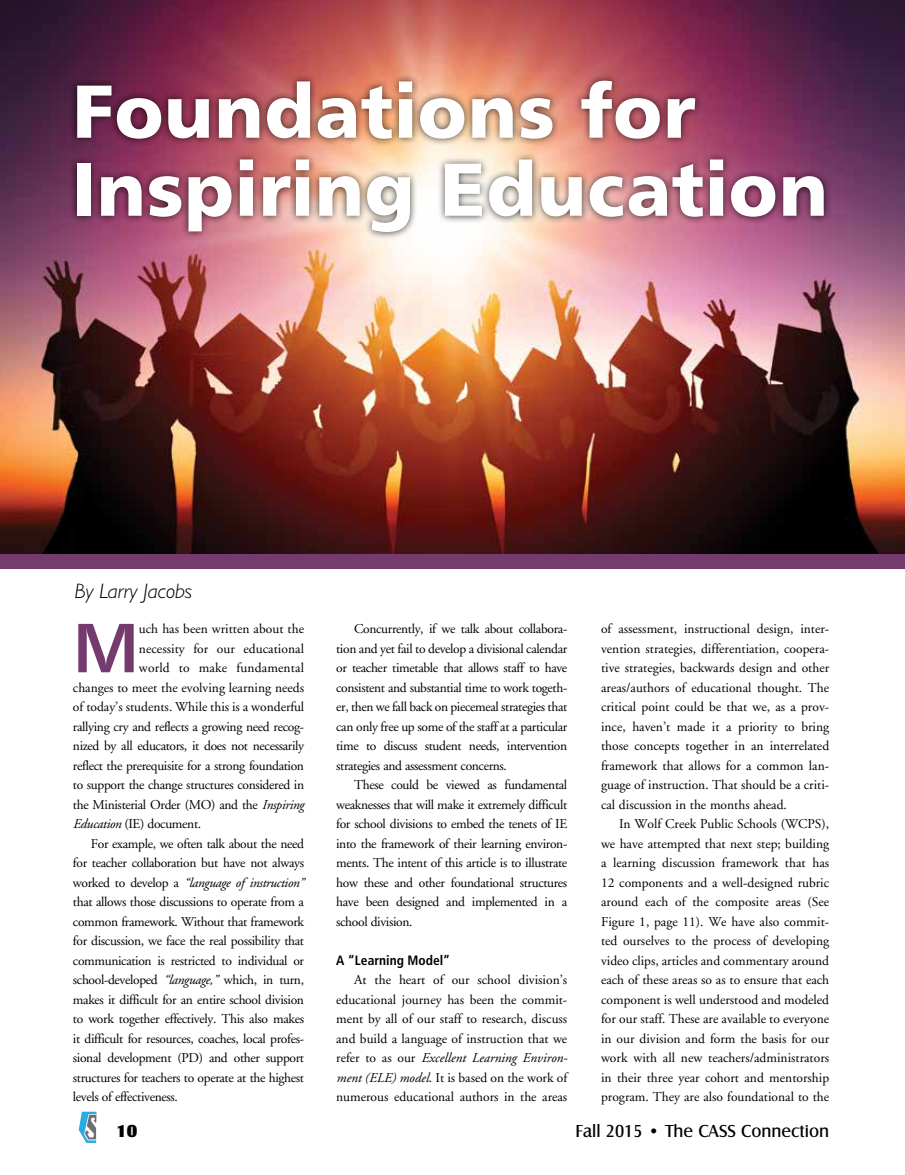
<style>
.page{position:relative;width:905px;height:1175px;background:#fff}
.page>*{position:absolute;margin:0;border:0;box-sizing:border-box;transform-origin:0 0}
.t1{font:75px/78px "Humanist 777 BT Black B";color:#fff}
.t2{font:69.75px "Humanist 777 BT Bold B";color:#753b6f}
.t3{font:italic 300 21px "Humanist 521 BT";color:#000}
.t4{font:18px "Castle T";color:#000}
.t5{font:18px "Castle T Ultr";color:#000}
.t6{font:13.5px/19.5px "Adobe Garamond";letter-spacing:-.025em;color:#000;text-align:justify}
.t7{font:13.5px "Adobe Garamond";color:#000}
.t8{font:italic 13.5px "Adobe Garamond";letter-spacing:-.025em;color:#000}
.t9{font:13.5px "Adobe Garamond";letter-spacing:.005em;color:#000}
.t10{font:13.5px "Adobe Garamond";letter-spacing:.01em;color:#000}
.t11{font:700 condensed 13.5px "Frutiger";color:#000}
.s1{font-style:italic}
.s2{font-style:normal}
</style>
<div class="page">
<svg style="left:79px;top:1111px;width:17px;height:31px"></svg>
<img style="left:0;top:0;width:904px;height:554px">
<div style="left:0;top:554px;width:904px;height:14px;background:#753b6f"></div>
<div style="left:69px;top:73px;width:762px;height:167px;background:#000;opacity:.75"></div>
<h1 class="t1" style="left:72px;top:70px;width:757px">Foundations for<br>Inspiring Education</h1>
<h3 class="t3" style="left:75px;top:577px;width:119px">By Larry Jacobs</h3>
<h2 class="t2" style="left:73px;top:604px;width:68px">M</h2>
<p class="t7" style="left:139px;top:622px;width:166px">uch has been written about the</p>
<p class="t9" style="left:139px;top:641px;width:166px">necessity for our educational</p>
<p class="t10" style="left:139px;top:660px;width:167px">world to make fundamental</p>
<p class="t7" style="left:73px;top:680px;width:233px">changes to meet the evolving learning needs</p>
<p class="t7" style="left:73px;top:699px;width:232px">of today’s students. While this is a wonderful</p>
<p class="t6" style="left:73px;top:717px;width:232px">rallying cry and reflects a growing need recog-</p>
<p class="t6" style="left:73px;top:736px;width:233px">nized by all educators, it does not necessarily</p>
<p class="t6" style="left:73px;top:756px;width:232px">reflect the prerequisite for a strong foundation</p>
<p class="t6" style="left:73px;top:775px;width:233px">to support the change structures considered in</p>
<p class="t6" style="left:73px;top:795px;width:232px">the Ministerial Order (MO) and the <span class="s1">Inspiring</span></p>
<p class="t6" style="left:73px;top:814px;width:130px"><span class="s1">Education</span> (IE) document.</p>
<p class="t6" style="left:91px;top:834px;width:214px">For example, we often talk about the need</p>
<p class="t6" style="left:73px;top:853px;width:232px">for teacher collaboration but have not always</p>
<p class="t8" style="left:73px;top:875px;width:232px"><span class="s2">worked to develop a</span> “language of instruction”</p>
<p class="t6" style="left:73px;top:892px;width:233px">that allows those discussions to operate from a</p>
<p class="t6" style="left:73px;top:912px;width:233px">common framework. Without that framework</p>
<p class="t6" style="left:73px;top:931px;width:233px">for discussion, we face the real possibility that</p>
<p class="t6" style="left:73px;top:951px;width:233px">communication is restricted to individual or</p>
<p class="t6" style="left:73px;top:970px;width:233px">school-developed <span class="s1">“language,”</span> which, in turn,</p>
<p class="t6" style="left:73px;top:990px;width:232px">makes it difficult for an entire school division</p>
<p class="t6" style="left:73px;top:1009px;width:233px">to work together effectively. This also makes</p>
<p class="t6" style="left:73px;top:1029px;width:232px">it difficult for resources, coaches, local profes-</p>
<p class="t6" style="left:73px;top:1048px;width:233px">sional development (PD) and other support</p>
<p class="t6" style="left:73px;top:1068px;width:233px">structures for teachers to operate at the highest</p>
<p class="t6" style="left:73px;top:1087px;width:106px">levels of effectiveness.</p>
<p class="t6" style="left:336px;top:619px;width:233px;text-indent:18px">Concurrently, if we talk about collabora&shy;tion and yet fail to develop a divisional calendar or teacher timetable that allows staff to have consistent and substantial time to work togeth&shy;er, then we fall back on piecemeal strategies that can only free up some of the staff at a particular time to discuss student needs, intervention strategies and assessment concerns.</p>
<p class="t6" style="left:336px;top:775px;width:233px;text-indent:18px">These could be viewed as fundamental weaknesses that will make it extremely difficult for school divisions to embed the tenets of IE into the framework of their learning environ&shy;ments. The intent of this article is to illustrate how these and other foundational structures have been designed and implemented in a school division.</p>
<p class="t11" style="left:336px;top:952px;width:116px">A “Learning Model”</p>
<p class="t6" style="left:336px;top:970px;width:233px;text-indent:18px">At the heart of our school division’s educational journey has been the commit&shy;ment by all of our staff to research, discuss and build a language of instruction that we refer to as our <span class="s1">Excellent Learning Environ&shy;ment (ELE) model</span>. It is based on the work of numerous educational authors in the areas</p>
<p class="t6" style="left:601px;top:619px;width:230px">of assessment, instructional design, inter&shy;vention strategies, differentiation, coopera&shy;tive strategies, backwards design and other areas/authors of educational thought. The critical point could be that we, as a prov&shy;ince, haven’t made it a priority to bring those concepts together in an interrelated framework that allows for a common lan&shy;guage of instruction. That should be a criti&shy;cal discussion in the months ahead.</p>
<p class="t6" style="left:601px;top:814px;width:230px;text-indent:18px">In Wolf Creek Public Schools (WCPS), we have attempted that next step; building a learning discussion framework that has 12 components and a well-designed rubric around each of the composite areas (See Figure 1, page 11). We have also commit&shy;ted ourselves to the process of developing video clips, articles and commentary around each of these areas so as to ensure that each component is well understood and modeled for our staff. These are available to everyone in our division and form the basis for our work with all new teachers/administrators in their three year cohort and mentorship program. They are also foundational to the</p>
<h3 class="t5" style="left:116px;top:1120px;width:23px">10</h3>
<h3 class="t4" style="left:575px;top:1121px;width:255px">Fall 2015 • The CASS Connection</h3>
</div>
